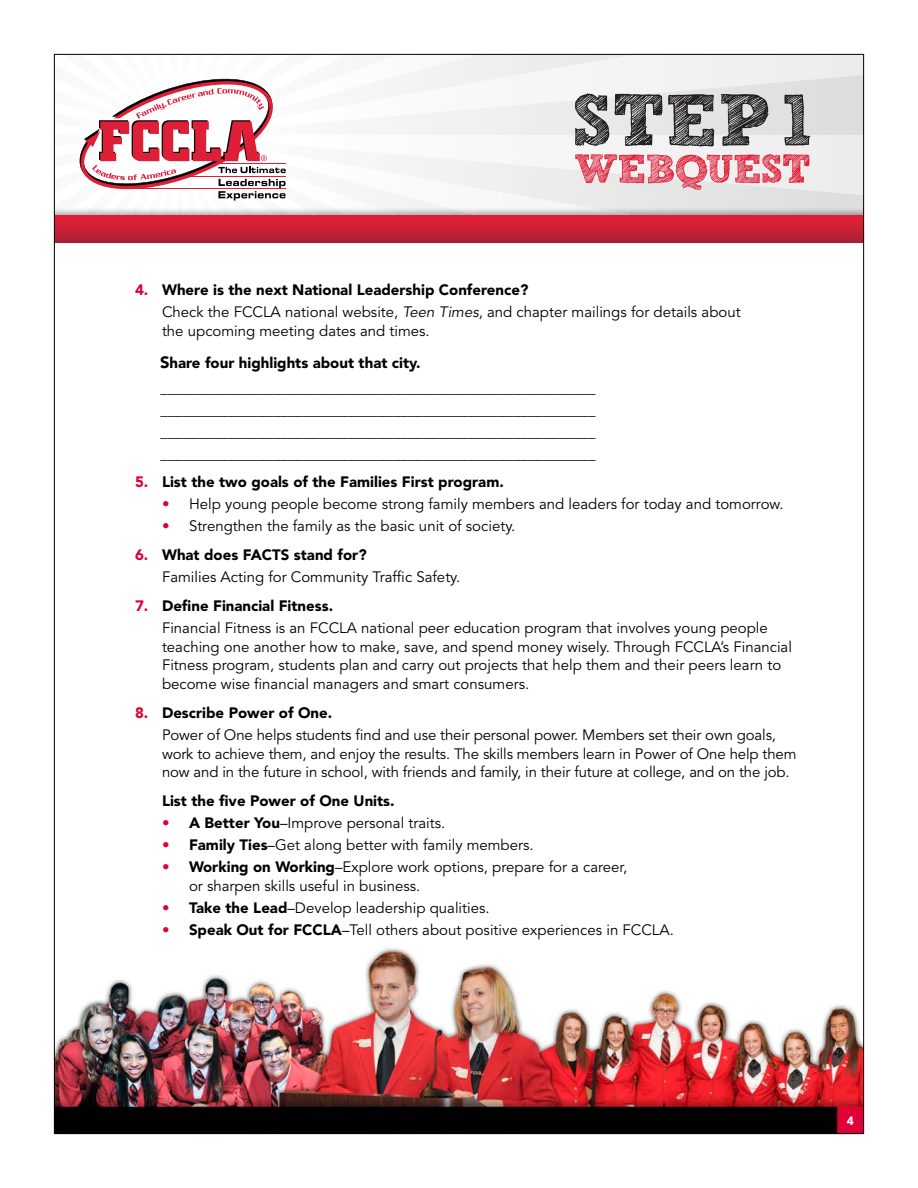
<style>
.page{position:relative;width:918px;height:1188px;background:#fff}
.page>*{position:absolute;margin:0;border:0;box-sizing:border-box;transform-origin:0 0}
.t1{font:15px/22px "Avenir";color:#000}
.t2{font:900 15px "Avenir";color:#000}
.t3{font:900 12px "Avenir";color:#fff}
.s1{font-weight:900;color:#e00034}
.s2{font-weight:900}
.s3{font-style:italic}
.s4{color:#e00034}
</style>
<div class="page">
<img style="left:158px;top:209px;width:2px;height:7px">
<img style="left:529px;top:207px;width:52px;height:9px">
<img style="left:171px;top:209px;width:12px;height:7px">
<img style="left:183px;top:209px;width:6px;height:7px">
<img style="left:56px;top:208px;width:8px;height:8px">
<img style="left:144px;top:209px;width:14px;height:7px">
<img style="left:127px;top:209px;width:17px;height:7px">
<img style="left:106px;top:209px;width:21px;height:7px">
<img style="left:64px;top:208px;width:42px;height:8px">
<img style="left:271px;top:208px;width:29px;height:8px">
<img style="left:300px;top:207px;width:73px;height:9px">
<img style="left:373px;top:206px;width:156px;height:10px">
<img style="left:581px;top:206px;width:281px;height:10px">
<img style="left:243px;top:208px;width:28px;height:8px">
<img style="left:221px;top:208px;width:22px;height:8px">
<img style="left:189px;top:208px;width:32px;height:8px">
<img style="left:160px;top:209px;width:11px;height:7px">
<svg style="left:56px;top:216px;width:806px;height:27px;background:#c61e34"></svg>
<svg style="left:79px;top:56px;width:783px;height:150px"></svg>
<img style="left:56px;top:948px;width:806px;height:184px">
<p class="t1" style="left:162px;top:279px;width:580px;text-indent:-27px"><span class="s1">4.</span> <span class="s2">Where is the next National Leadership Conference?<br></span>Check the FCCLA national website, <span class="s3">Teen Times</span>, and chapter mailings for details about</p>
<p class="t1" style="left:162px;top:320px;width:269px">the upcoming meeting dates and times.</p>
<p class="t2" style="left:169px;top:354px;width:253px">hare four highlights about that city.</p>
<p class="t1" style="left:161px;top:377px;width:436px;text-align:justify">__________________________________________________________ __________________________________________________________ __________________________________________________________ __________________________________________________________</p>
<p class="t2" style="left:135px;top:473px;width:370px"><span class="s4">5.</span> List the two goals of the Families First program.</p>
<p class="t1" style="left:162px;top:494px;width:623px"><span class="s4">•</span> Help young people become strong family members and leaders for today and tomorrow.</p>
<p class="t1" style="left:162px;top:516px;width:355px"><span class="s4">•</span> Strengthen the family as the basic unit of society.</p>
<p class="t1" style="left:162px;top:544px;width:300px;text-indent:-27px"><span class="s1">6.</span> <span class="s2">What does FACTS stand for?<br></span>Families Acting for Community Traffic Safety.</p>
<p class="t1" style="left:162px;top:595px;width:607px;text-indent:-27px"><span class="s1">7.</span> <span class="s2">Define Financial Fitness.<br></span>Financial Fitness is an FCCLA national peer education program that involves young people</p>
<p class="t1" style="left:162px;top:637px;width:632px;line-height:18.8px">teaching one another how to make, save, and spend money wisely. Through FCCLA’s Financial<br>Fitness program, students plan and carry out projects that help them and their peers learn to become wise financial managers and smart consumers.</p>
<p class="t1" style="left:162px;top:702px;width:616px;text-indent:-27px"><span class="s1">8.</span> <span class="s2">Describe Power of One.<br></span>Power of One helps students find and use their personal power. Members set their own goals,</p>
<p class="t1" style="left:162px;top:744px;width:636px;line-height:18.8px">work to achieve them, and enjoy the results. The skills members learn in Power of One help them now and in the future in school, with friends and family, in their future at college, and on the job.</p>
<p class="t2" style="left:162px;top:792px;width:234px">List the five Power of One Units.</p>
<p class="t1" style="left:162px;top:812px;width:285px"><span class="s4">•</span> <span class="s2">A Better You</span>–Improve personal traits.</p>
<p class="t1" style="left:162px;top:834px;width:373px"><span class="s4">•</span> <span class="s2">Family Ties</span>–Get along better with family members.</p>
<p class="t1" style="left:189px;top:858px;width:440px;line-height:18.8px;text-indent:-27px"><span class="s4">•</span> <span class="s2">Working on Working</span>–Explore work options, prepare for a career, or sharpen skills useful in business.</p>
<p class="t1" style="left:162px;top:897px;width:329px"><span class="s4">•</span> <span class="s2">Take the Lead</span>–Develop leadership qualities.</p>
<p class="t1" style="left:162px;top:919px;width:513px"><span class="s4">•</span> <span class="s2">Speak Out for FCCLA</span>–Tell others about positive experiences in FCCLA.</p>
<p class="t3" style="left:847px;top:1114px;width:9px">4</p>
</div>
